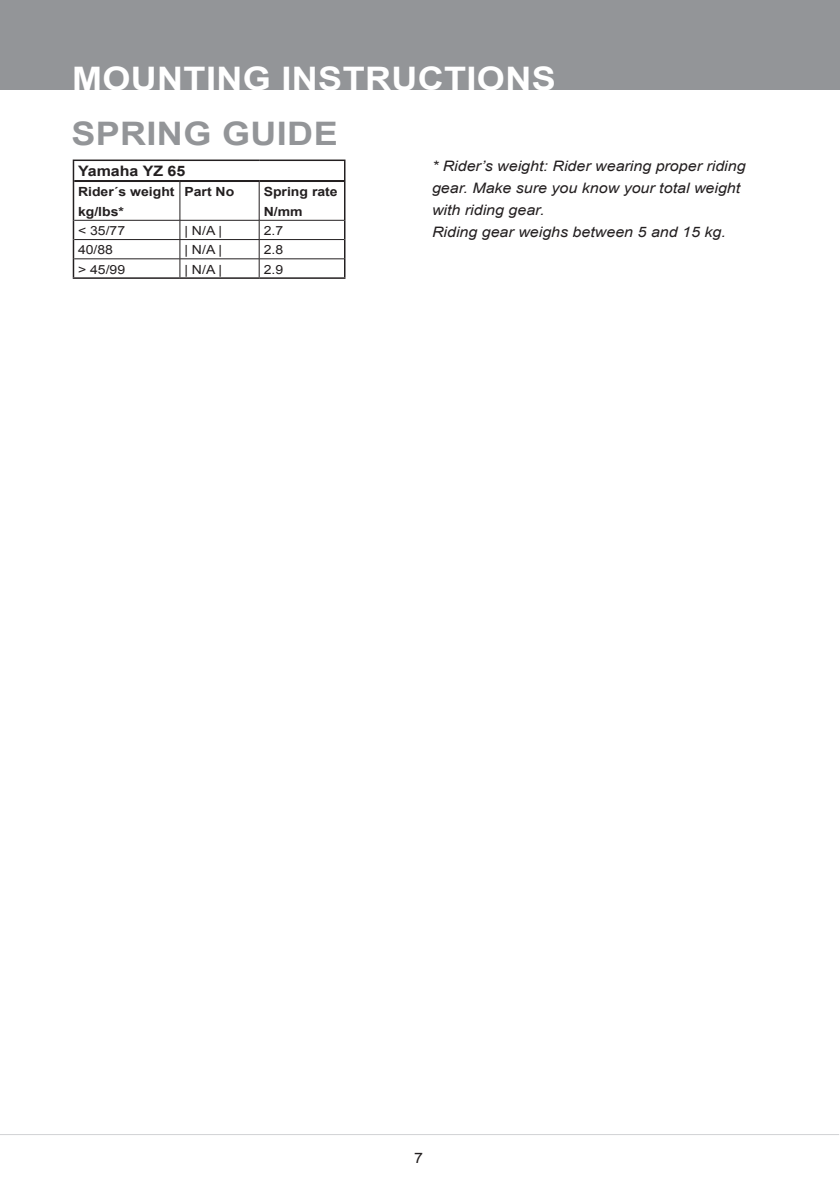
<style>
.page{position:relative;width:840px;height:1191px;background:#fff}
.page>*{position:absolute;margin:0;border:0;box-sizing:border-box;transform-origin:0 0}
.t1{font:700 32.4px "Arial";letter-spacing:.01em;color:#fff;scale:1.11 1}
.t2{font:700 32.4px "Arial";letter-spacing:.01em;color:#939598;scale:1.11 1}
.t3{font:italic 14.4px/22px "Arial";color:#231f20;scale:1.11 1}
.t4{font:700 14.4px "Arial";color:#231f20;scale:1.11 1}
.t5{font:14.4px "Arial";color:#231f20;scale:1.11 1}
.t6{font:12.6px "Arial";color:#231f20;scale:1.11 1}
.t7{font:700 12.6px/20px "Arial";color:#231f20;scale:1.11 1}
</style>
<div class="page">
<div style="left:0;top:0;width:839px;height:90px;background:#939598"></div>
<hr style="left:0;top:1134px;width:838px;height:1px;background:#d1d2d4">
<hr style="left:73px;top:159px;width:107px;height:2px;background:#231f20">
<svg style="left:73px;top:161px;width:1px;height:20px"></svg>
<hr style="left:180px;top:159px;width:79px;height:2px;background:#231f20">
<hr style="left:259px;top:159px;width:86px;height:2px;background:#231f20">
<svg style="left:344px;top:161px;width:1px;height:20px"></svg>
<hr style="left:73px;top:181px;width:1px;height:39px;background:#231f20">
<hr style="left:344px;top:181px;width:1px;height:39px;background:#231f20">
<svg style="left:73px;top:220px;width:1px;height:57px"></svg>
<svg style="left:344px;top:220px;width:1px;height:57px"></svg>
<hr style="left:73px;top:277px;width:107px;height:2px;background:#231f20">
<hr style="left:180px;top:277px;width:79px;height:2px;background:#231f20">
<hr style="left:259px;top:277px;width:86px;height:2px;background:#231f20">
<hr style="left:74px;top:180px;width:106px;height:2px;background:#231f20">
<hr style="left:180px;top:180px;width:79px;height:2px;background:#231f20">
<hr style="left:259px;top:180px;width:85px;height:2px;background:#231f20">
<hr style="left:179px;top:182px;width:1px;height:38px;background:#231f20">
<hr style="left:259px;top:182px;width:1px;height:38px;background:#231f20">
<hr style="left:74px;top:220px;width:106px;height:1px;background:#231f20">
<hr style="left:180px;top:220px;width:79px;height:1px;background:#231f20">
<hr style="left:259px;top:220px;width:85px;height:1px;background:#231f20">
<hr style="left:74px;top:239px;width:106px;height:1px;background:#231f20">
<hr style="left:180px;top:239px;width:79px;height:1px;background:#231f20">
<hr style="left:259px;top:239px;width:85px;height:1px;background:#231f20">
<hr style="left:74px;top:258px;width:106px;height:1px;background:#231f20">
<hr style="left:180px;top:258px;width:79px;height:1px;background:#231f20">
<svg style="left:179px;top:220px;width:1px;height:57px"></svg>
<hr style="left:259px;top:258px;width:85px;height:1px;background:#231f20">
<svg style="left:259px;top:220px;width:1px;height:57px"></svg>
<h1 class="t1" style="left:72px;top:57px;width:437px">MOUNTING INSTRUCTIONS</h1>
<h1 class="t2" style="left:71px;top:112px;width:241px">SPRING GUIDE</h1>
<p class="t4" style="left:78px;top:162px;width:98px">Yamaha YZ 65</p>
<p class="t7" style="left:78px;top:182px;width:88px">Rider´s weight kg/lbs*</p>
<p class="t7" style="left:184px;top:182px;width:46px">Part No</p>
<p class="t7" style="left:263px;top:182px;width:68px">Spring rate<br>N/mm</p>
<p class="t6" style="left:78px;top:222px;width:44px">&lt; 35/77</p>
<p class="t6" style="left:184px;top:222px;width:35px">| N/A |</p>
<p class="t6" style="left:263px;top:222px;width:19px">2.7</p>
<p class="t6" style="left:78px;top:242px;width:33px">40/88</p>
<p class="t6" style="left:184px;top:242px;width:35px">| N/A |</p>
<p class="t6" style="left:263px;top:242px;width:19px">2.8</p>
<p class="t6" style="left:78px;top:261px;width:44px">&gt; 45/99</p>
<p class="t6" style="left:184px;top:261px;width:35px">| N/A |</p>
<p class="t6" style="left:263px;top:261px;width:19px">2.9</p>
<p class="t3" style="left:432px;top:155px;width:284px">* Rider’s weight: Rider wearing proper riding gear. Make sure you know your total weight with riding gear.<br>Riding gear weighs between 5 and 15 kg.</p>
<p class="t5" style="left:414px;top:1148px;width:10px">7</p>
</div>
